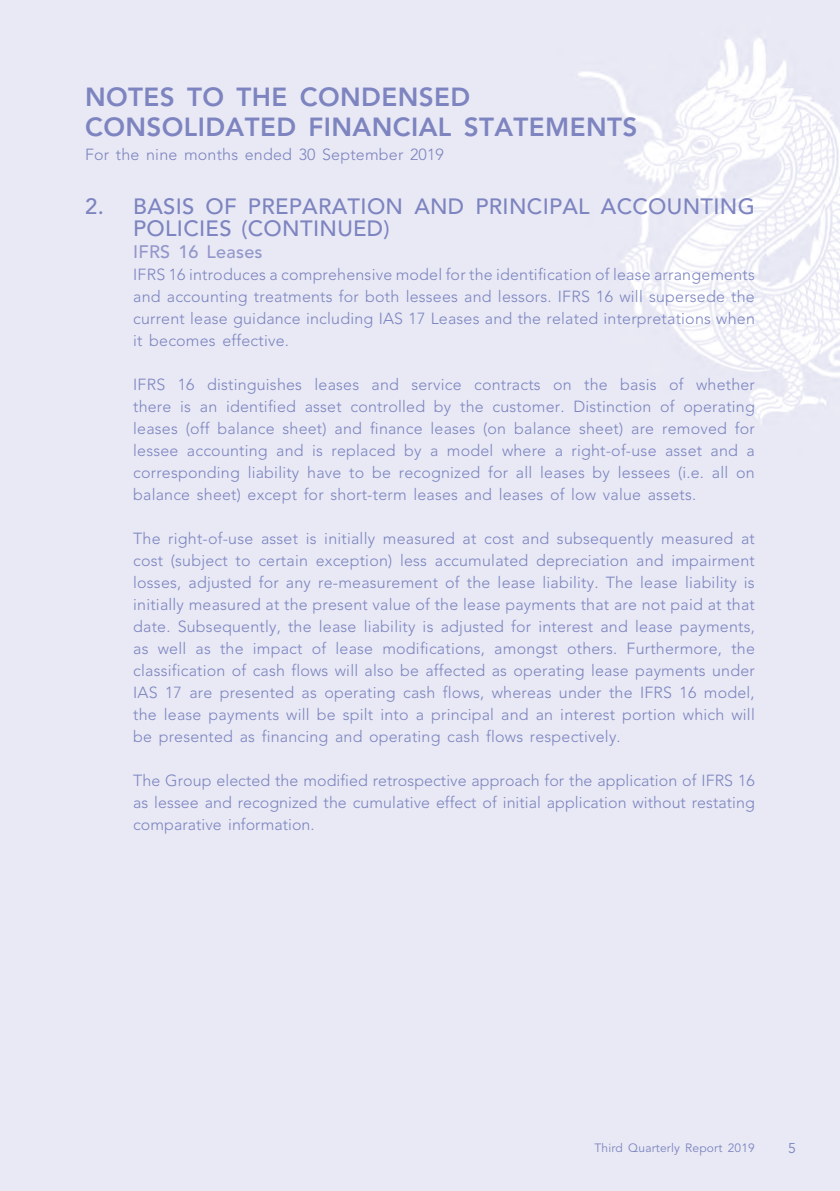
<style>
.page{position:relative;width:840px;height:1191px;background:#fff}
.page>*{position:absolute;margin:0;border:0;box-sizing:border-box;transform-origin:0 0}
.t1{font:800 26px/30px "Avenir LT Std";letter-spacing:.015em;color:#7d84c0}
._03_H1{font:500 22px/22px "Avenir LT Std";letter-spacing:.015em;color:#7d84c0}
._04___H2{font:500 18px "Avenir LT Std";letter-spacing:.015em;color:#9397cb}
._12___P2{font:300 16px/22px "Avenir LT Std";letter-spacing:.015em;color:#7d84c0;text-align:justify}
.t2{font:14px "Avenir LT Std";color:#7d84c0}
.t3{font:12px "Avenir LT Std";letter-spacing:.015em;color:#7d84c0}
</style>
<div class="page">
<h1 class="t1" style="left:85px;top:82px;width:553px">NOTES TO THE CONDENSED<br>CONSOLIDATED FINANCIAL STATEMENTS</h1>
<p class="_12___P2" style="left:85px;top:144px;width:360px">For the nine months ended 30 September 2019</p>
<p class="_03_H1" style="left:133px;top:196px;width:623px;text-indent:-48px">2. BASIS OF PREPARATION AND PRINCIPAL ACCOUNTING<br>POLICIES (CONTINUED)</p>
<p class="_04___H2" style="left:133px;top:241px;width:131px">IFRS 16 Leases</p>
<p class="_12___P2" style="left:133px;top:264px;width:623px">IFRS 16 introduces a comprehensive model for the identification of lease arrangements and accounting treatments for both lessees and lessors. IFRS 16 will supersede the current lease guidance including IAS 17 Leases and the related interpretations when it becomes effective.</p>
<p class="_12___P2" style="left:133px;top:374px;width:623px">IFRS 16 distinguishes leases and service contracts on the basis of whether there is an identified asset controlled by the customer. Distinction of operating leases (off balance sheet) and finance leases (on balance sheet) are removed for lessee accounting and is replaced by a model where a right-of-use asset and a corresponding liability have to be recognized for all leases by lessees (i.e. all on balance sheet) except for short-term leases and leases of low value assets.</p>
<p class="_12___P2" style="left:133px;top:528px;width:623px">The right-of-use asset is initially measured at cost and subsequently measured at cost (subject to certain exception) less accumulated depreciation and impairment losses, adjusted for any re-measurement of the lease liability. The lease liability is initially measured at the present value of the lease payments that are not paid at that date. Subsequently, the lease liability is adjusted for interest and lease payments, as well as the impact of lease modifications, amongst others. Furthermore, the classification of cash flows will also be affected as operating lease payments under IAS 17 are presented as operating cash flows, whereas under the IFRS 16 model, the lease payments will be spilt into a principal and an interest portion which will be presented as financing and operating cash flows respectively.</p>
<p class="_12___P2" style="left:133px;top:770px;width:623px">The Group elected the modified retrospective approach for the application of IFRS 16 as lessee and recognized the cumulative effect of initial application without restating comparative information.</p>
<p class="t3" style="left:594px;top:1141px;width:162px">Third Quarterly Report 2019</p>
<p class="t2" style="left:787px;top:1140px;width:9px">5</p>
</div>
